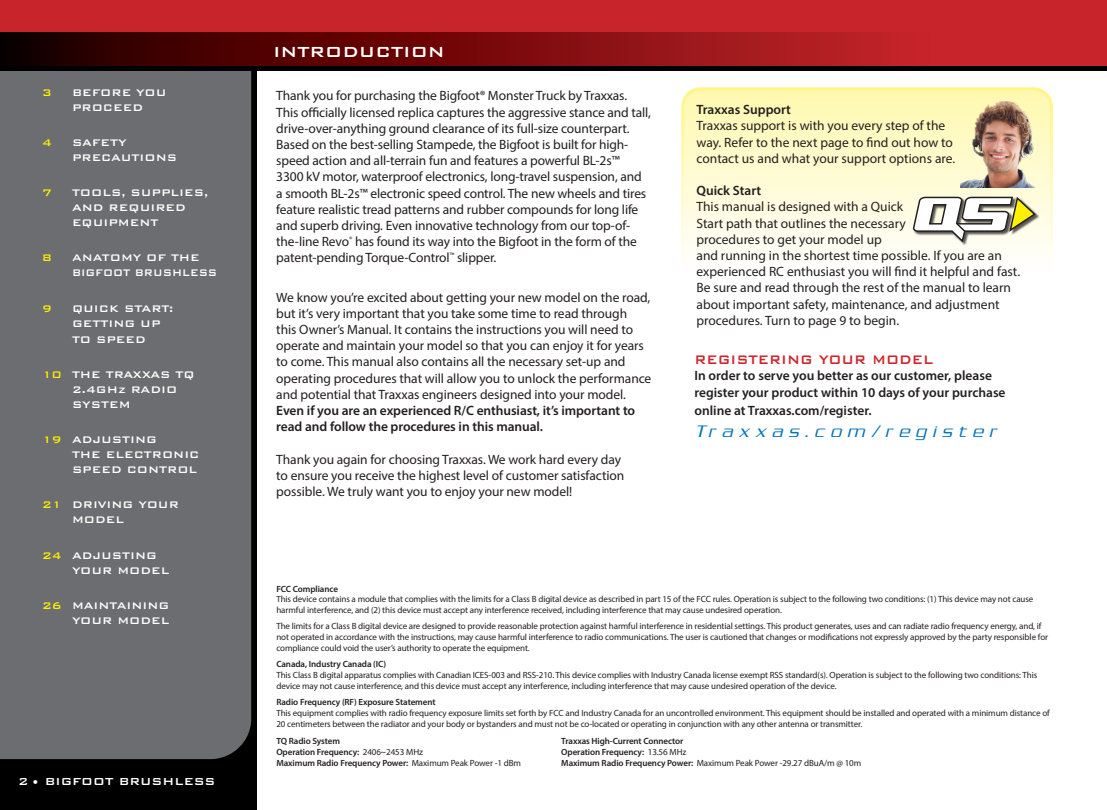
<style>
.page{position:relative;width:1107px;height:810px;background:#fff}
.page>*{position:absolute;margin:0;border:0;box-sizing:border-box;transform-origin:0 0}
.t1{font:500 19.5px "Bank Gothic BT";color:#fff}
.t2{font:italic 18px "Serpentine ICG Light";letter-spacing:.35em;color:#0072bc}
.t3{font:500 16.5px "Bank Gothic BT";color:#d1232a;scale:.91 1}
.t4{font:13.5px/16.2px "Myriad Pro";letter-spacing:-.005em;color:#231f20}
.t5{font:600 13.5px/16.6px "Myriad Pro";color:#231f20}
.t6{font:500 13.5px "Bank Gothic BT";color:#fff}
.t7{font:500 12.75px/15px "Bank Gothic BT";color:#fff}
.t8{font:500 12.75px "Bank Gothic BT";color:#fff101}
.t9{font:9px/10.8px "Myriad Pro";letter-spacing:-.01em;color:#231f20}
.t10{font:600 9px/10.8px "Myriad Pro";letter-spacing:-.01em;color:#231f20}
.s1{color:#fff101}
.s2{font-weight:600}
.s3{font-weight:400}
</style>
<div class="page">
<div style="left:0;top:13px;width:256px;height:797px;background:#000"></div>
<div style="left:0;top:71px;width:251px;height:688px;background:#6c6d70"></div>
<div style="left:0;top:0;width:1107px;height:70px;background:#000"></div>
<div style="left:0;top:0;width:1107px;height:51px;background:#c8242b"></div>
<svg style="left:0;top:32px;width:1107px;height:34px;background:#7f0f12"></svg>
<svg style="left:685px;top:91px;width:364px;height:159px;background:#fffacf"></svg>
<div style="left:681px;top:87px;width:372px;height:251px;border:3px solid #fff;border-radius:18px"></div>
<div style="left:42px;top:90px;width:189px;height:636px;background:#6c6d70"></div>
<img style="left:960px;top:101px;width:76px;height:87px">
<div style="left:913px;top:197px;width:126px;height:49px;background:#231f20;opacity:.75"></div>
<svg style="left:912px;top:195px;width:125px;height:49px"></svg>
<p class="t8" style="left:42px;top:86px;width:11px">3</p>
<p class="t7" style="left:72px;top:85px;width:96px">BEFORE YOU<br>PROCEED</p>
<p class="t8" style="left:42px;top:136px;width:11px">4</p>
<p class="t7" style="left:72px;top:135px;width:107px">SAFETY<br>PRECAUTIONS</p>
<p class="t8" style="left:42px;top:186px;width:11px">7</p>
<p class="t7" style="left:72px;top:185px;width:138px">TOOLS, SUPPLIES,<br>AND REQUIRED<br>EQUIPMENT</p>
<p class="t8" style="left:42px;top:251px;width:11px">8</p>
<p class="t7" style="left:72px;top:250px;width:147px">ANATOMY OF THE<br>BIGFOOT BRUSHLESS</p>
<p class="t8" style="left:42px;top:302px;width:11px">9</p>
<p class="t7" style="left:72px;top:301px;width:103px">QUICK START:<br>GETTING UP<br>TO SPEED</p>
<p class="t7" style="left:72px;top:367px;width:124px;text-indent:-30px"><span class="s1">10</span> THE TRAXXAS TQ<br>2.4GHz RADIO<br>SYSTEM</p>
<p class="t7" style="left:72px;top:432px;width:129px;text-indent:-30px"><span class="s1">19</span> ADJUSTING<br>THE ELECTRONIC<br>SPEED CONTROL</p>
<p class="t7" style="left:72px;top:497px;width:108px;text-indent:-30px"><span class="s1">21</span> DRIVING YOUR<br>MODEL</p>
<p class="t7" style="left:72px;top:548px;width:99px;text-indent:-30px"><span class="s1">24</span> ADJUSTING<br>YOUR MODEL</p>
<p class="t7" style="left:42px;top:598px;width:129px;text-align:right"><span class="s1">26</span> MAINTAINING<br>YOUR MODEL</p>
<p class="t6" style="left:18px;top:774px;width:199px">2 • BIGFOOT BRUSHLESS</p>
<p class="t1" style="left:273px;top:41px;width:173px">INTRODUCTION</p>
<p class="t4" style="left:276px;top:88px;width:376px">Thank you for purchasing the Bigfoot® Monster Truck by Traxxas.<br>This officially licensed replica captures the aggressive stance and tall, drive-over-anything ground clearance of its full-size counterpart.<br>Based on the best-selling Stampede, the Bigfoot is built for high&shy;speed action and all-terrain fun and features a powerful BL-2s™<br>3300 kV motor, waterproof electronics, long-travel suspension, and a smooth BL-2s™ electronic speed control. The new wheels and tires feature realistic tread patterns and rubber compounds for long life and superb driving. Even innovative technology from our top-of&shy;the-line Revo<sup>®</sup> has found its way into the Bigfoot in the form of the patent-pending Torque-Control<sup>™</sup> slipper.</p>
<p class="t4" style="left:276px;top:289px;width:377px">We know you’re excited about getting your new model on the road, but it’s very important that you take some time to read through<br>this Owner’s Manual. It contains the instructions you will need to operate and maintain your model so that you can enjoy it for years to come. This manual also contains all the necessary set-up and operating procedures that will allow you to unlock the performance and potential that Traxxas engineers designed into your model.<br><span class="s2">Even if you are an experienced R/C enthusiast, it’s important to read and follow the procedures in this manual.</span></p>
<p class="t4" style="left:276px;top:451px;width:350px">Thank you again for choosing Traxxas. We work hard every day to ensure you receive the highest level of customer satisfaction possible. We truly want you to enjoy your new model!</p>
<p class="t5" style="left:697px;top:101px;width:96px">Traxxas Support</p>
<p class="t4" style="left:697px;top:118px;width:260px">Traxxas support is with you every step of the way. Refer to the next page to find out how to contact us and what your support options are.</p>
<p class="t5" style="left:697px;top:182px;width:66px">Quick Start</p>
<p class="t4" style="left:697px;top:199px;width:325px">This manual is designed with a Quick<br>Start path that outlines the necessary<br>procedures to get your model up<br>and running in the shortest time possible. If you are an experienced RC enthusiast you will find it helpful and fast.</p>
<p class="t4" style="left:697px;top:280px;width:316px">Be sure and read through the rest of the manual to learn about important safety, maintenance, and adjustment procedures. Turn to page 9 to begin.</p>
<p class="t3" style="left:694px;top:350px;width:264px">REGISTERING YOUR MODEL</p>
<p class="t5" style="left:694px;top:367px;width:313px">In order to serve you better as our customer, please register your product within 10 days of your purchase</p>
<p class="t5" style="left:694px;top:402px;width:179px">online at Traxxas.com/register.</p>
<p class="t2" style="left:694px;top:422px;width:304px">Traxxas.com/register</p>
<p class="t10" style="left:276px;top:583px;width:63px">FCC Compliance</p>
<p class="t9" style="left:276px;top:594px;width:759px">This device contains a module that complies with the limits for a Class B digital device as described in part 15 of the FCC rules. Operation is subject to the following two conditions: (1) This device may not cause harmful interference, and (2) this device must accept any interference received, including interference that may cause undesired operation.</p>
<p class="t9" style="left:276px;top:621px;width:773px">The limits for a Class B digital device are designed to provide reasonable protection against harmful interference in residential settings. This product generates, uses and can radiate radio frequency energy, and, if not operated in accordance with the instructions, may cause harmful interference to radio communications. The user is cautioned that changes or modifications not expressly approved by the party responsible for compliance could void the user’s authority to operate the equipment.</p>
<p class="t10" style="left:276px;top:659px;width:111px">Canada, Industry Canada (IC)</p>
<p class="t9" style="left:276px;top:669px;width:763px">This Class B digital apparatus complies with Canadian ICES-003 and RSS-210. This device complies with Industry Canada license exempt RSS standard(s). Operation is subject to the following two conditions: This device may not cause interference, and this device must accept any interference, including interference that may cause undesired operation of the device.</p>
<p class="t10" style="left:276px;top:696px;width:161px">Radio Frequency (RF) Exposure Statement</p>
<p class="t9" style="left:276px;top:707px;width:775px">This equipment complies with radio frequency exposure limits set forth by FCC and Industry Canada for an uncontrolled environment. This equipment should be installed and operated with a minimum distance of<br>20 centimeters between the radiator and your body or bystanders and must not be co-located or operating in conjunction with any other antenna or transmitter.</p>
<p class="t10" style="left:276px;top:736px;width:65px">TQ Radio System</p>
<p class="t10" style="left:276px;top:746px;width:148px">Operation Frequency: <span class="s3">2406~2453 MHz</span></p>
<p class="t10" style="left:276px;top:757px;width:246px">Maximum Radio Frequency Power: <span class="s3">Maximum Peak Power -1 dBm</span></p>
<p class="t10" style="left:561px;top:735px;width:302px">Traxxas High-Current Connector<br>Operation Frequency: <span class="s3">13.56 MHz<br></span>Maximum Radio Frequency Power: <span class="s3">Maximum Peak Power -29.27 dBuA/m @ 10m</span></p>
</div>
